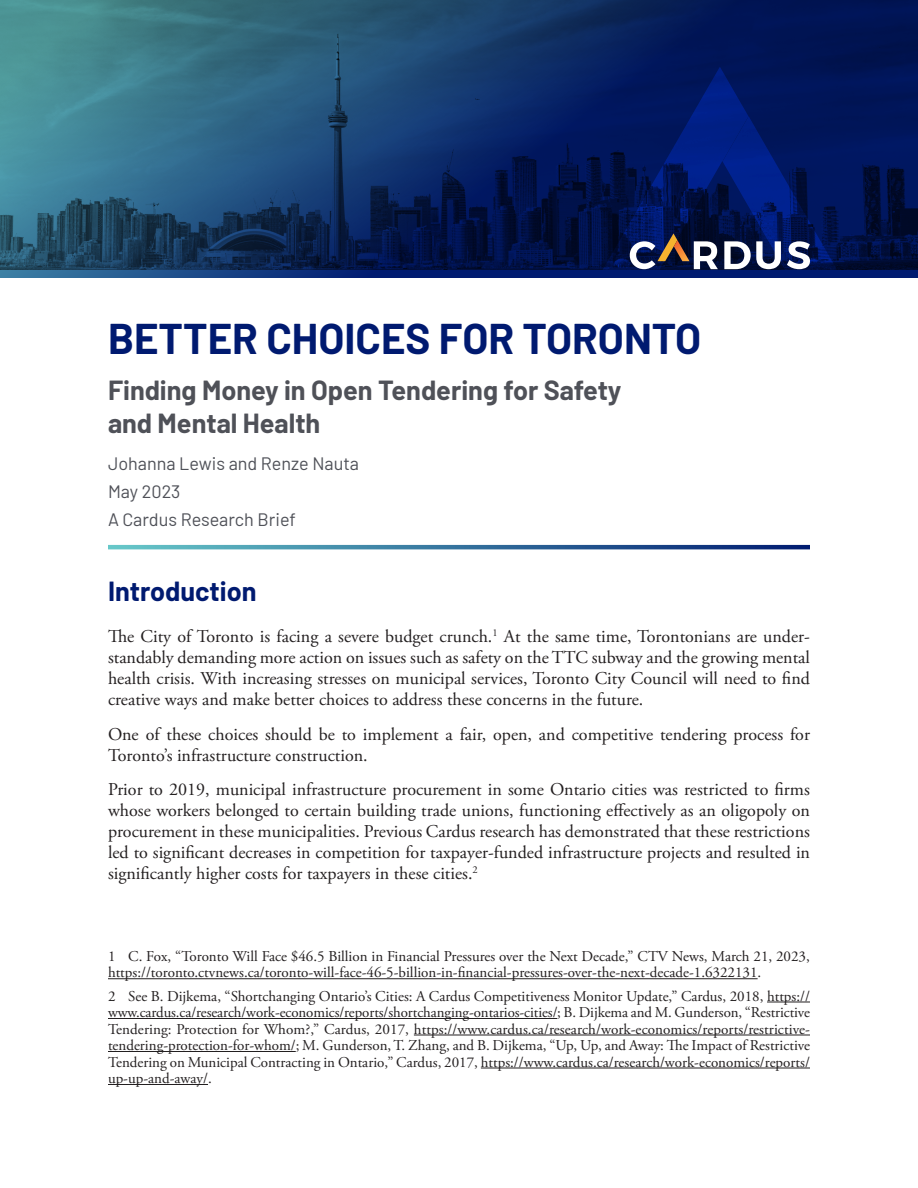
<style>
.page{position:relative;width:918px;height:1188px;background:#fff}
.page>*{position:absolute;margin:0;border:0;box-sizing:border-box;transform-origin:0 0}
.Paper_Title{font:700 42px "Barlow";color:#001a70}
.Heading_2_-_not_in_c{font:700 27px/32.4px "Barlow";color:#4f5158}
.Heading_1_-_no_bar{font:700 27px "Barlow";color:#001a70}
.t1{font:18px/21px "Adobe Garamond Pro";color:#231f20;text-align:justify}
.Author_Date__A_Cardu{font:18px "Barlow";color:#4f5158}
.Footnote_text{font:15px/16.5px "Adobe Garamond Pro";color:#231f20}
</style>
<div class="page">
<svg style="left:0;top:0;width:918px;height:278px;background:#1b426c"></svg>
<svg style="left:108px;top:545px;width:702px;height:4px;background:#33719c"></svg>
<hr style="left:108px;top:978px;width:650px;height:1px;background:#231f20">
<hr style="left:767px;top:1002px;width:43px;height:1px;background:#231f20">
<hr style="left:108px;top:1018px;width:449px;height:1px;background:#231f20">
<hr style="left:414px;top:1035px;width:396px;height:1px;background:#231f20">
<hr style="left:108px;top:1051px;width:188px;height:1px;background:#231f20">
<hr style="left:481px;top:1068px;width:329px;height:1px;background:#231f20">
<hr style="left:108px;top:1084px;width:100px;height:1px;background:#231f20">
<svg style="left:603px;top:67px;width:234px;height:203px;background:#0b2063"></svg>
<p class="Paper_Title" style="left:108px;top:308px;width:595px">BETTER CHOICES FOR TORONTO</p>
<p class="Heading_2_-_not_in_c" style="left:108px;top:372px;width:515px">Finding Money in Open Tendering for Safety and Mental Health</p>
<p class="Author_Date__A_Cardu" style="left:108px;top:450px;width:253px">Johanna Lewis and Renze Nauta</p>
<p class="Author_Date__A_Cardu" style="left:108px;top:478px;width:74px">May 2023</p>
<p class="Author_Date__A_Cardu" style="left:108px;top:507px;width:189px">A Cardus Research Brief</p>
<p class="Heading_1_-_no_bar" style="left:108px;top:571px;width:150px">Introduction</p>
<p class="t1" style="left:108px;top:627px;width:704px">The City of Toronto is facing a severe budget crunch.<sup>1</sup> At the same time, Torontonians are under&shy;standably demanding more action on issues such as safety on the TTC subway and the growing mental health crisis. With increasing stresses on municipal services, Toronto City Council will need to find creative ways and make better choices to address these concerns in the future.</p>
<p class="t1" style="left:108px;top:724px;width:704px">One of these choices should be to implement a fair, open, and competitive tendering process for<br>Toronto’s infrastructure construction.</p>
<p class="t1" style="left:108px;top:780px;width:704px">Prior to 2019, municipal infrastructure procurement in some Ontario cities was restricted to firms whose workers belonged to certain building trade unions, functioning effectively as an oligopoly on procurement in these municipalities. Previous Cardus research has demonstrated that these restrictions led to significant decreases in competition for taxpayer-funded infrastructure projects and resulted in significantly higher costs for taxpayers in these cities.<sup>2</sup></p>
<p class="Footnote_text" style="left:108px;top:948px;width:703px">1 C. Fox, “Toronto Will Face $46.5 Billion in Financial Pressures over the Next Decade,” CTV News, March 21, 2023, https://toronto.ctvnews.ca/toronto-will-face-46-5-billion-in-financial-pressures-over-the-next-decade-1.6322131.</p>
<p class="Footnote_text" style="left:108px;top:988px;width:704px;text-align:justify">2 See B. Dijkema, “Shortchanging Ontario’s Cities: A Cardus Competitiveness Monitor Update,” Cardus, 2018, https:// www.cardus.ca/research/work-economics/reports/shortchanging-ontarios-cities/; B. Dijkema and M. Gunderson, “Restrictive Tendering: Protection for Whom?,” Cardus, 2017, https://www.cardus.ca/research/work-economics/reports/restrictive&shy;tendering-protection-for-whom/; M. Gunderson, T. Zhang, and B. Dijkema, “Up, Up, and Away: The Impact of Restrictive Tendering on Municipal Contracting in Ontario,” Cardus, 2017, https://www.cardus.ca/research/work-economics/reports/ up-up-and-away/.</p>
</div>
